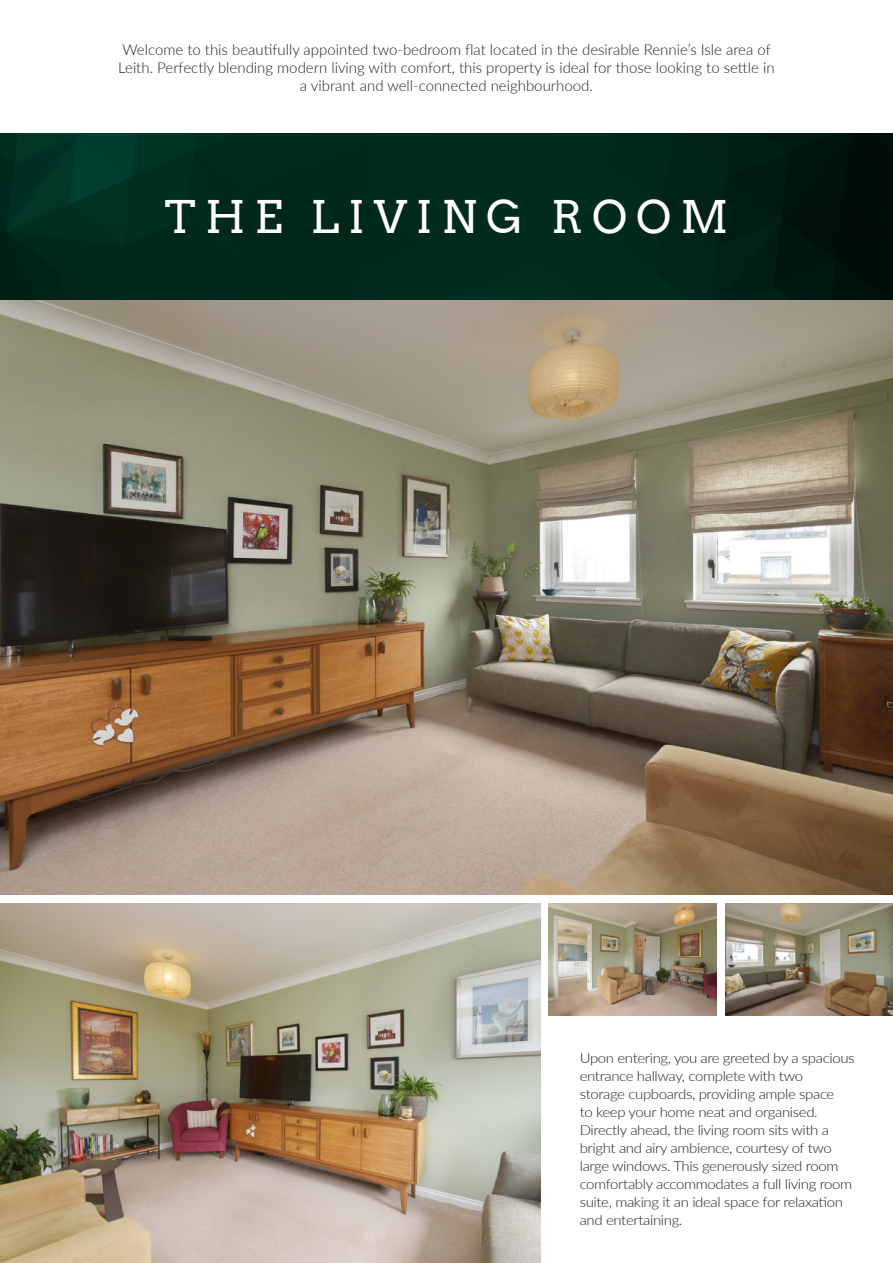
<style>
.page{position:relative;width:893px;height:1263px;background:#fff}
.page>*{position:absolute;margin:0;border:0;box-sizing:border-box;transform-origin:0 0}
.t1{font:45px "Arvo";letter-spacing:.2em;color:#fff}
.t2{font:300 15px/18px "Lato";color:#231f20;text-align:center}
.t3{font:300 13.8px/18px "Lato";letter-spacing:-.025em;color:#231f20;scale:1.09 1}
</style>
<div class="page">
<img style="left:0;top:300px;width:893px;height:595px">
<svg style="left:0;top:133px;width:893px;height:167px;fill:#00291e"></svg>
<img style="left:0;top:903px;width:540px;height:360px">
<img style="left:549px;top:903px;width:168px;height:112px">
<img style="left:725px;top:903px;width:168px;height:112px">
<p class="t2" style="left:118px;top:40px;width:658px">Welcome to this beautifully appointed two-bedroom flat located in the desirable Rennie’s Isle area of<br>Leith. Perfectly blending modern living with comfort, this property is ideal for those looking to settle in a vibrant and well-connected neighbourhood.</p>
<h1 class="t1" style="left:165px;top:190px;width:565px">THE LIVING ROOM</h1>
<p class="t3" style="left:580px;top:1048px;width:254px">Upon entering, you are greeted by a spacious entrance hallway, complete with two<br>storage cupboards, providing ample space<br>to keep your home neat and organised.<br>Directly ahead, the living room sits with a bright and airy ambience, courtesy of two large windows. This generously sized room comfortably accommodates a full living room suite, making it an ideal space for relaxation and entertaining.</p>
</div>
